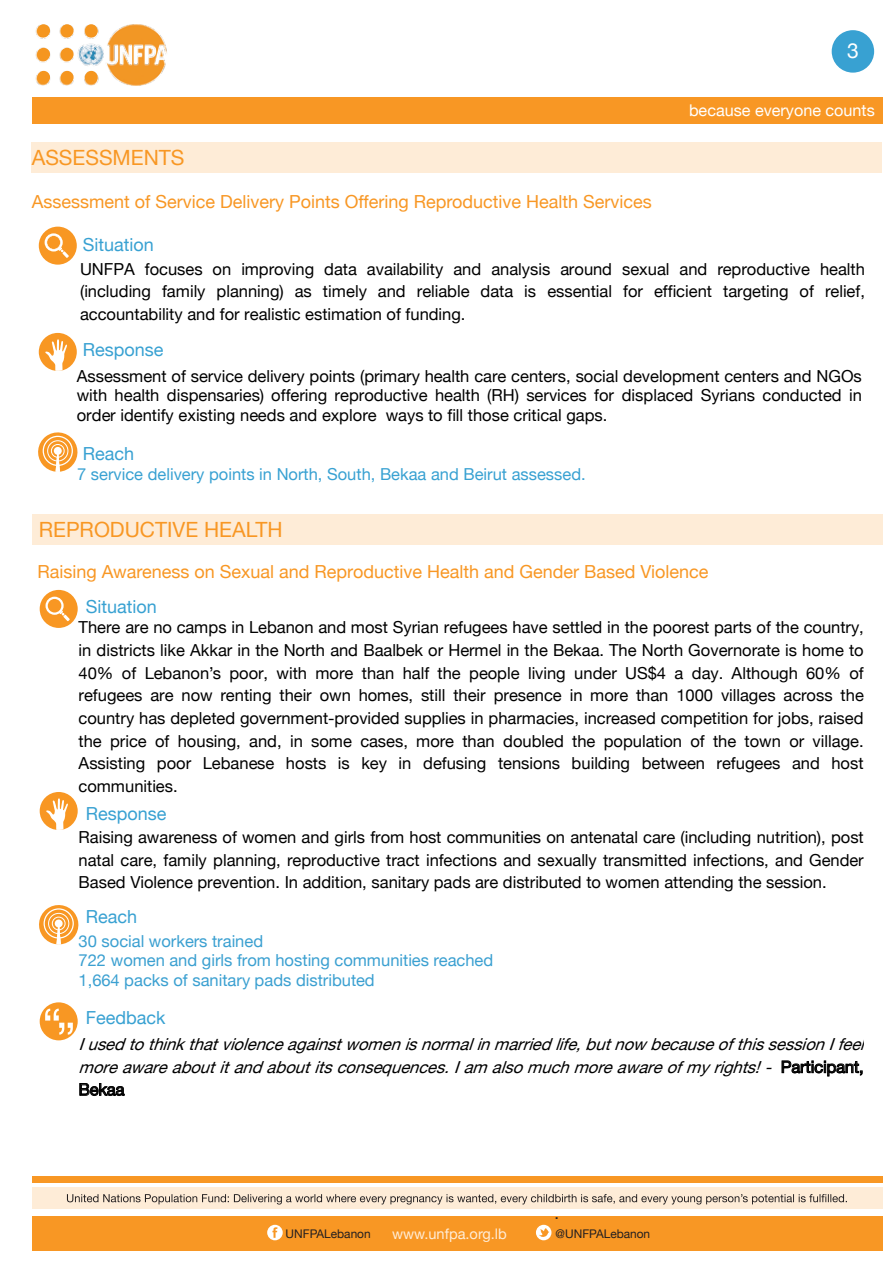
<style>
.page{position:relative;width:893px;height:1263px;background:#fff}
.page>*{position:absolute;margin:0;border:0;box-sizing:border-box;transform-origin:0 0}
.t1{font:700 21px "Helvetica Neue";color:#f89724}
.t2{font:700 21px "Helvetica Neue";color:#fff}
.t3{font:700 18px "Helvetica Neue";color:#f89724}
.t4{font:700 18px "Helvetica Neue";color:#38a1d2}
.t5{font:16.5px/22.6px "Helvetica Neue";color:#010101;text-align:justify}
.t6{font:italic 16.5px/22.6px "Helvetica Neue";color:#010101}
.t7{font:16.5px/19.6px "Helvetica Neue";color:#3ba0d1}
.t8{font:300 16.5px "Helvetica Neue";color:#38a1d2}
.t9{font:300 16.5px "Helvetica Neue";color:#231f20}
.t10{font:16.2px "Helvetica Neue";color:#fff}
.t11{font:700 14.55px "Helvetica Neue";color:#ffecd6}
.t12{font:11.85px "Helvetica Neue";color:#231f20}
.s1{font-style:normal}
</style>
<div class="page">
<div style="left:32px;top:97px;width:850px;height:26px;background:#f89724"></div>
<div style="left:32px;top:1187px;width:850px;height:22px;background:#feecd7"></div>
<div style="left:32px;top:1176px;width:850px;height:6px;background:#f89724"></div>
<div style="left:32px;top:1216px;width:850px;height:34px;background:#f89724"></div>
<div style="left:832px;top:30px;width:42px;height:43px;background:#38a1d2;border-radius:50%"></div>
<img style="left:35px;top:25px;width:132px;height:61px">
<svg style="left:67px;top:1194px;width:780px;height:11px"></svg>
<div style="left:267px;top:1225px;width:16px;height:15px;background:#fff;border-radius:50%"></div>
<svg style="left:272px;top:1227px;width:5px;height:11px"></svg>
<div style="left:536px;top:1225px;width:15px;height:15px;background:#fff;border-radius:50%"></div>
<svg style="left:539px;top:1228px;width:10px;height:9px"></svg>
<div style="left:85px;top:24px;width:13px;height:13px;background:#f5961f;border-radius:50%"></div>
<div style="left:85px;top:71px;width:13px;height:13px;background:#f5961f;border-radius:50%"></div>
<div style="left:61px;top:24px;width:13px;height:13px;background:#f5961f;border-radius:50%"></div>
<div style="left:61px;top:48px;width:13px;height:13px;background:#f5961f;border-radius:50%"></div>
<div style="left:61px;top:71px;width:13px;height:13px;background:#f5961f;border-radius:50%"></div>
<div style="left:37px;top:24px;width:13px;height:13px;background:#f5961f;border-radius:50%"></div>
<div style="left:37px;top:48px;width:13px;height:13px;background:#f5961f;border-radius:50%"></div>
<div style="left:37px;top:71px;width:13px;height:13px;background:#f5961f;border-radius:50%"></div>
<div style="left:32px;top:143px;width:850px;height:30px;background:#feecd7"></div>
<div style="left:39px;top:333px;width:38px;height:38px;background:#f89723;border-radius:50%"></div>
<svg style="left:39px;top:339px;width:28px;height:32px"></svg>
<div style="left:39px;top:227px;width:38px;height:38px;background:#f89723;border-radius:50%"></div>
<svg style="left:45px;top:233px;width:18px;height:19px"></svg>
<div style="left:46px;top:235px;width:16px;height:15px;background:#fefbf8;border-radius:50%"></div>
<svg style="left:47px;top:235px;width:22px;height:23px"></svg>
<svg style="left:38px;top:432px;width:40px;height:40px"></svg>
<div style="left:32px;top:514px;width:850px;height:31px;background:#feecd7"></div>
<div style="left:40px;top:590px;width:38px;height:38px;background:#f89723;border-radius:50%"></div>
<svg style="left:46px;top:597px;width:18px;height:18px"></svg>
<svg style="left:47px;top:598px;width:15px;height:16px"></svg>
<svg style="left:60px;top:611px;width:10px;height:10px"></svg>
<div style="left:48px;top:599px;width:13px;height:14px;background:#f89723;border-radius:50%"></div>
<div style="left:40px;top:792px;width:38px;height:38px;background:#f89723;border-radius:50%"></div>
<svg style="left:40px;top:798px;width:28px;height:32px"></svg>
<div style="left:40px;top:1002px;width:38px;height:38px;background:#f89723;border-radius:50%"></div>
<svg style="left:45px;top:1009px;width:28px;height:26px"></svg>
<svg style="left:39px;top:905px;width:40px;height:40px"></svg>
<svg style="left:782px;top:1060px;width:81px;height:16px"></svg>
<svg style="left:79px;top:1083px;width:46px;height:13px"></svg>
<p class="t2" style="left:847px;top:38px;width:13px">3</p>
<p class="t1" style="left:32px;top:145px;width:154px">ASSESSMENTS</p>
<p class="t3" style="left:32px;top:191px;width:622px">Assessment of Service Delivery Points Offering Reproductive Health Services</p>
<p class="t4" style="left:83px;top:234px;width:73px">Situation</p>
<p class="t10" style="left:689px;top:101px;width:187px">because everyone counts</p>
<p class="t5" style="left:80px;top:257px;width:786px">UNFPA focuses on improving data availability and analysis around sexual and reproductive health (including family planning) as timely and reliable data is essential for efficient targeting of relief, accountability and for realistic estimation of funding.</p>
<p class="t4" style="left:83px;top:339px;width:82px">Response</p>
<p class="t5" style="left:77px;top:366px;width:787px;line-height:19.6px">Assessment of service delivery points (primary health care centers, social development centers and NGOs with health dispensaries) offering reproductive health (RH) services for displaced Syrians conducted in order identify existing needs and explore ways to fill those critical gaps.</p>
<p class="t4" style="left:83px;top:443px;width:53px">Reach</p>
<p class="t8" style="left:77px;top:465px;width:510px">7 service delivery points in North, South, Bekaa and Beirut assessed.</p>
<p class="t1" style="left:39px;top:517px;width:245px">REPRODUCTIVE HEALTH</p>
<p class="t3" style="left:38px;top:561px;width:672px">Raising Awareness on Sexual and Reproductive Health and Gender Based Violence</p>
<p class="t4" style="left:86px;top:596px;width:73px">Situation</p>
<p class="t5" style="left:79px;top:616px;width:787px">There are no camps in Lebanon and most Syrian refugees have settled in the poorest parts of the country, in districts like Akkar in the North and Baalbek or Hermel in the Bekaa. The North Governorate is home to 40% of Lebanon’s poor, with more than half the people living under US$4 a day. Although 60% of refugees are now renting their own homes, still their presence in more than 1000 villages across the country has depleted government-provided supplies in pharmacies, increased competition for jobs, raised the price of housing, and, in some cases, more than doubled the population of the town or village.<br>Assisting poor Lebanese hosts is key in defusing tensions building between refugees and host communities.</p>
<p class="t5" style="left:79px;top:826px;width:787px">Raising awareness of women and girls from host communities on antenatal care (including nutrition), post natal care, family planning, reproductive tract infections and sexually transmitted infections, and Gender Based Violence prevention. In addition, sanitary pads are distributed to women attending the session.</p>
<p class="t4" style="left:86px;top:803px;width:82px">Response</p>
<p class="t4" style="left:86px;top:906px;width:53px">Reach</p>
<p class="t7" style="left:79px;top:931px;width:416px">30 social workers trained<br>722 women and girls from hosting communities reached<br>1,664 packs of sanitary pads distributed</p>
<p class="t4" style="left:86px;top:1007px;width:81px">Feedback</p>
<p class="t6" style="left:79px;top:1033px;width:793px">I used to think that violence against women is normal in married life, but now because of this session I feel more aware about it and about its consequences. I am also much more aware of my rights! - <span class="s1">P a r t i c i p a n t ,<br>Bekaa</span></p>
<p class="t9" style="left:555px;top:1203px;width:6px">.</p>
<p class="t12" style="left:286px;top:1227px;width:87px">UNFPALebanon</p>
<p class="t11" style="left:392px;top:1225px;width:116px">www.unfpa.org.lb</p>
<p class="t12" style="left:556px;top:1227px;width:96px">@UNFPALebanon</p>
</div>
